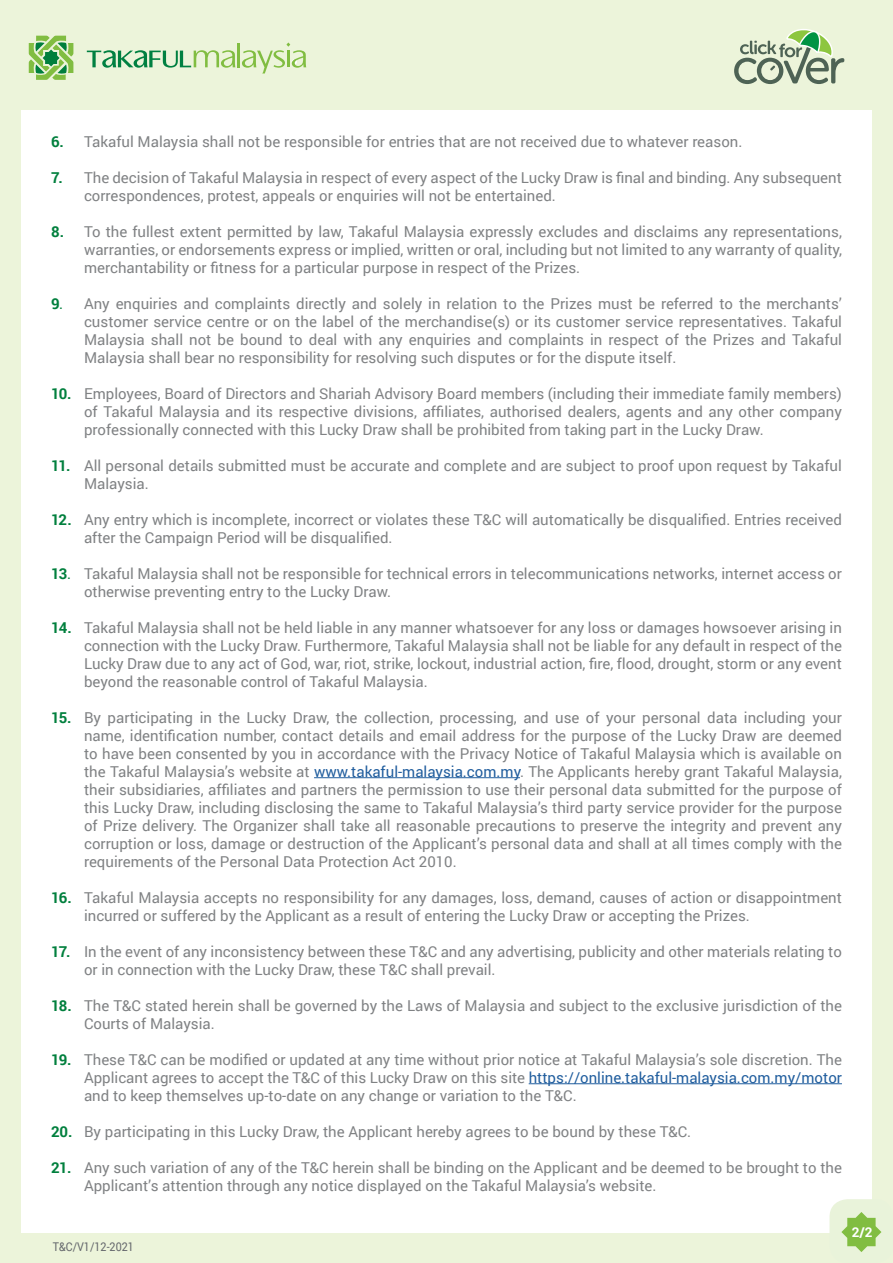
<style>
.page{position:relative;width:893px;height:1263px;background:#ecf4da}
.page>*{position:absolute;margin:0;border:0;box-sizing:border-box;transform-origin:0 0}
.t1{font:15px/18px "Roboto";color:#808284}
.t2{font:700 13.5px "Roboto";color:#fff}
.t3{font:12px "Roboto";color:#64676c;scale:.9 1}
.s1{font-weight:700;color:#007f3d}
.s2{color:#007f3d}
.s3{color:#215e9e}
</style>
<div class="page">
<svg style="left:87px;top:50px;width:148px;height:18px"></svg>
<hr style="left:237px;top:43px;width:3px;height:24px;background:#81bd41">
<svg style="left:242px;top:42px;width:64px;height:31px"></svg>
<svg style="left:29px;top:36px;width:44px;height:44px"></svg>
<div style="left:21px;top:110px;width:851px;height:1122px;background:#fff"></div>
<svg style="left:734px;top:29px;width:110px;height:55px"></svg>
<div style="left:829px;top:1199px;width:64px;height:64px;background:#e9f3da;border-radius:18px"></div>
<svg style="left:841px;top:1212px;width:40px;height:40px"></svg>
<hr style="left:314px;top:777px;width:206px;height:1px;background:#215e9e">
<hr style="left:529px;top:1083px;width:313px;height:1px;background:#215e9e">
<p class="t1" style="left:51px;top:132px;width:693px"><span class="s1">6.</span> Takaful Malaysia shall not be responsible for entries that are not received due to whatever reason.</p>
<p class="t1" style="left:84px;top:168px;width:759px;text-indent:-33px"><span class="s1">7.</span> The decision of Takaful Malaysia in respect of every aspect of the Lucky Draw is final and binding. Any subsequent correspondences, protest, appeals or enquiries will not be entertained.</p>
<p class="t1" style="left:84px;top:222px;width:759px;text-align:justify;text-indent:-33px"><span class="s1">8.</span> To the fullest extent permitted by law, Takaful Malaysia expressly excludes and disclaims any representations, warranties, or endorsements express or implied, written or oral, including but not limited to any warranty of quality, merchantability or fitness for a particular purpose in respect of the Prizes.</p>
<p class="t1" style="left:84px;top:294px;width:759px;text-align:justify;text-indent:-33px"><span class="s1">9</span><span class="s2">.</span> Any enquiries and complaints directly and solely in relation to the Prizes must be referred to the merchants’ customer service centre or on the label of the merchandise(s) or its customer service representatives. Takaful Malaysia shall not be bound to deal with any enquiries and complaints in respect of the Prizes and Takaful Malaysia shall bear no responsibility for resolving such disputes or for the dispute itself.</p>
<p class="t1" style="left:84px;top:384px;width:759px;text-align:justify;text-indent:-33px"><span class="s1">10.</span> Employees, Board of Directors and Shariah Advisory Board members (including their immediate family members) of Takaful Malaysia and its respective divisions, affiliates, authorised dealers, agents and any other company professionally connected with this Lucky Draw shall be prohibited from taking part in the Lucky Draw.</p>
<p class="t1" style="left:84px;top:456px;width:759px;text-indent:-33px"><span class="s1">11.</span> All personal details submitted must be accurate and complete and are subject to proof upon request by Takaful<br>Malaysia.</p>
<p class="t1" style="left:84px;top:510px;width:759px;text-indent:-33px"><span class="s1">12.</span> Any entry which is incomplete, incorrect or violates these T&amp;C will automatically be disqualified. Entries received after the Campaign Period will be disqualified.</p>
<p class="t1" style="left:84px;top:564px;width:759px;text-indent:-33px"><span class="s1">13</span><span class="s2">.</span> Takaful Malaysia shall not be responsible for technical errors in telecommunications networks, internet access or otherwise preventing entry to the Lucky Draw.</p>
<p class="t1" style="left:84px;top:618px;width:759px;text-align:justify;text-indent:-33px"><span class="s1">14.</span> Takaful Malaysia shall not be held liable in any manner whatsoever for any loss or damages howsoever arising in connection with the Lucky Draw. Furthermore, Takaful Malaysia shall not be liable for any default in respect of the Lucky Draw due to any act of God, war, riot, strike, lockout, industrial action, fire, flood, drought, storm or any event beyond the reasonable control of Takaful Malaysia.</p>
<p class="t1" style="left:84px;top:708px;width:759px;text-align:justify;text-indent:-33px"><span class="s1">15.</span> By participating in the Lucky Draw, the collection, processing, and use of your personal data including your name, identification number, contact details and email address for the purpose of the Lucky Draw are deemed to have been consented by you in accordance with the Privacy Notice of Takaful Malaysia which is available on the Takaful Malaysia’s website at <span class="s3">www.takaful-malaysia.com.my</span>. The Applicants hereby grant Takaful Malaysia, their subsidiaries, affiliates and partners the permission to use their personal data submitted for the purpose of this Lucky Draw, including disclosing the same to Takaful Malaysia’s third party service provider for the purpose of Prize delivery. The Organizer shall take all reasonable precautions to preserve the integrity and prevent any corruption or loss, damage or destruction of the Applicant’s personal data and shall at all times comply with the requirements of the Personal Data Protection Act 2010.</p>
<p class="t1" style="left:84px;top:888px;width:759px;text-indent:-33px"><span class="s1">16.</span> Takaful Malaysia accepts no responsibility for any damages, loss, demand, causes of action or disappointment incurred or suffered by the Applicant as a result of entering the Lucky Draw or accepting the Prizes.</p>
<p class="t1" style="left:84px;top:942px;width:759px;text-indent:-33px"><span class="s1">17.</span> In the event of any inconsistency between these T&amp;C and any advertising, publicity and other materials relating to or in connection with the Lucky Draw, these T&amp;C shall prevail.</p>
<p class="t1" style="left:84px;top:996px;width:759px;text-indent:-33px"><span class="s1">18.</span> The T&amp;C stated herein shall be governed by the Laws of Malaysia and subject to the exclusive jurisdiction of the<br>Courts of Malaysia.</p>
<p class="t1" style="left:84px;top:1050px;width:759px;text-align:justify;text-indent:-33px"><span class="s1">19.</span> These T&amp;C can be modified or updated at any time without prior notice at Takaful Malaysia’s sole discretion. The Applicant agrees to accept the T&amp;C of this Lucky Draw on this site <span class="s3">https://online.takaful-malaysia.com.my/motor </span>and to keep themselves up-to-date on any change or variation to the T&amp;C.</p>
<p class="t1" style="left:51px;top:1122px;width:642px"><span class="s1">20.</span> By participating in this Lucky Draw, the Applicant hereby agrees to be bound by these T&amp;C.</p>
<p class="t1" style="left:84px;top:1158px;width:759px;text-indent:-33px"><span class="s1">21.</span> Any such variation of any of the T&amp;C herein shall be binding on the Applicant and be deemed to be brought to the<br>Applicant’s attention through any notice displayed on the Takaful Malaysia’s website.</p>
<p class="t3" style="left:53px;top:1238px;width:92px">T&amp;C/V1/12-2021</p>
<p class="t2" style="left:852px;top:1222px;width:22px">2/2</p>
</div>
